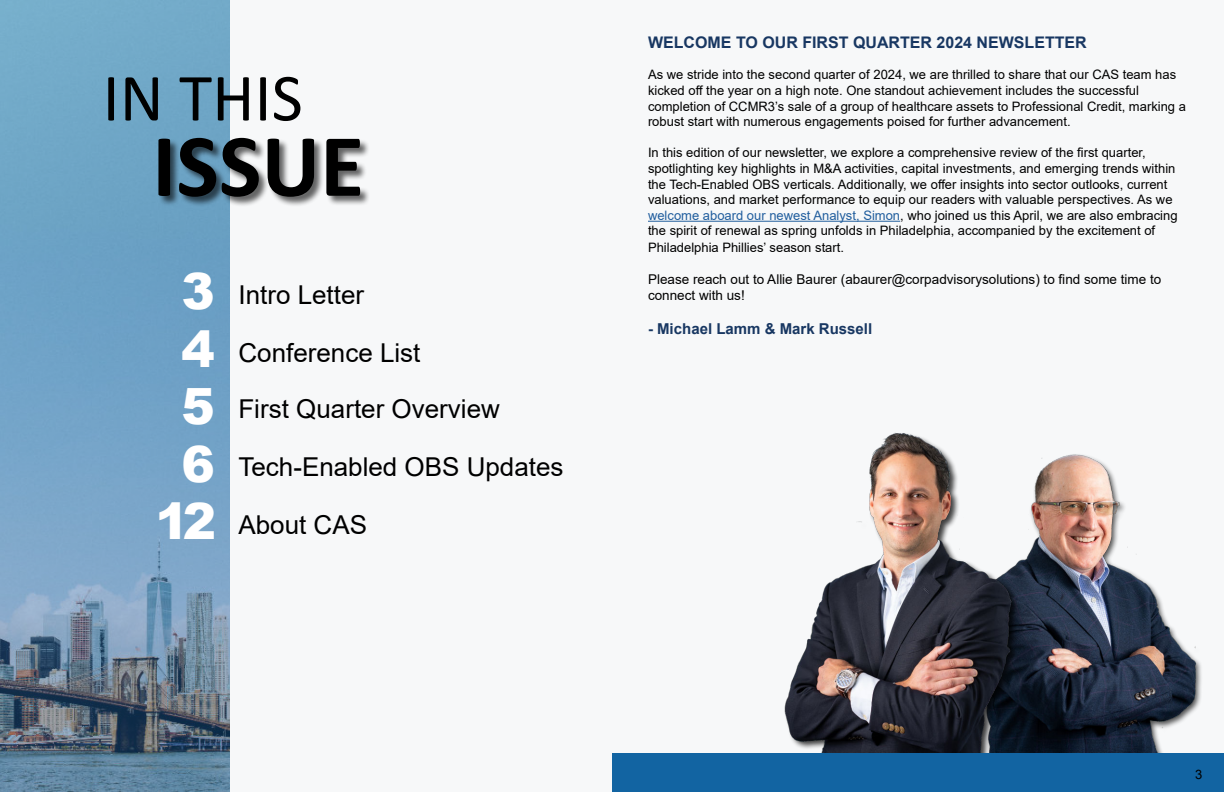
<style>
.page{position:relative;width:1224px;height:792px;background:#fff}
.page>*{position:absolute;margin:0;border:0;box-sizing:border-box;transform-origin:0 0}
.t1{font:700 90px "Calibri";color:#000}
.t2{font:68px "Calibri";color:#000}
.t3{font:900 50px/57.5px "Arial";color:#fff;text-align:center}
.t4{font:26px/56px "Arial";color:#000}
.t5{font:700 16px "Arial";color:#183762}
.t6{font:700 15px "Arial";color:#183762}
.t7{font:13.5px/16.2px "Arial";color:#000}
.t8{font:13px/15.7px "Arial";color:#000}
.s1{color:#215e9e}
</style>
<div class="page">
<div style="left:612px;top:0;width:612px;height:792px;background:#f7f8f9"></div>
<div style="left:0;top:0;width:612px;height:792px;background:#f7f8f9"></div>
<svg style="left:0;top:0;width:230px;height:792px;background:#6e9ab9"></svg>
<div style="left:158px;top:137px;width:212px;height:70px;background:#000;opacity:.6"></div>
<hr style="left:648px;top:221px;width:252px;height:1px;background:#215e9e">
<img style="left:1044px;top:454px;width:173px;height:300px">
<img style="left:769px;top:432px;width:275px;height:322px">
<div style="left:613px;top:754px;width:611px;height:38px;background:#1264a2"></div>
<h2 class="t2" style="left:103px;top:57px;width:202px">IN THIS</h2>
<h1 class="t1" style="left:152px;top:134px;width:213px">ISSUE</h1>
<h3 class="t3" style="left:155px;top:263px;width:62px">3<br>4<br>5<br>6<br>12</h3>
<h3 class="t4" style="left:238px;top:270px;width:127px">Intro Letter</h3>
<h3 class="t4" style="left:238px;top:327px;width:263px">Conference List<br>First Quarter Overview</h3>
<h3 class="t4" style="left:238px;top:441px;width:327px">Tech-Enabled OBS Updates</h3>
<h3 class="t4" style="left:238px;top:499px;width:130px">About CAS</h3>
<p class="t5" style="left:648px;top:35px;width:440px">WELCOME TO OUR FIRST QUARTER 2024 NEWSLETTER</p>
<p class="t8" style="left:648px;top:68px;width:540px">As we stride into the second quarter of 2024, we are thrilled to share that our CAS team has kicked off the year on a high note. One standout achievement includes the successful completion of CCMR3’s sale of a group of healthcare assets to Professional Credit, marking a robust start with numerous engagements poised for further advancement.</p>
<p class="t8" style="left:648px;top:145px;width:531px">In this edition of our newsletter, we explore a comprehensive review of the first quarter, spotlighting key highlights in M&amp;A activities, capital investments, and emerging trends within the Tech-Enabled OBS verticals. Additionally, we offer insights into sector outlooks, current valuations, and market performance to equip our readers with valuable perspectives. As we <span class="s1">welcome aboard our newest Analyst, Simon</span>, who joined us this April, we are also embracing the spirit of renewal as spring unfolds in Philadelphia, accompanied by the excitement of Philadelphia Phillies’ season start.</p>
<p class="t7" style="left:648px;top:271px;width:515px">Please reach out to Allie Baurer (abaurer@corpadvisorysolutions) to find some time to connect with us!</p>
<p class="t6" style="left:648px;top:323px;width:226px">- Michael Lamm &amp; Mark Russell</p>
<p class="t8" style="left:1195px;top:767px;width:9px">3</p>
</div>
